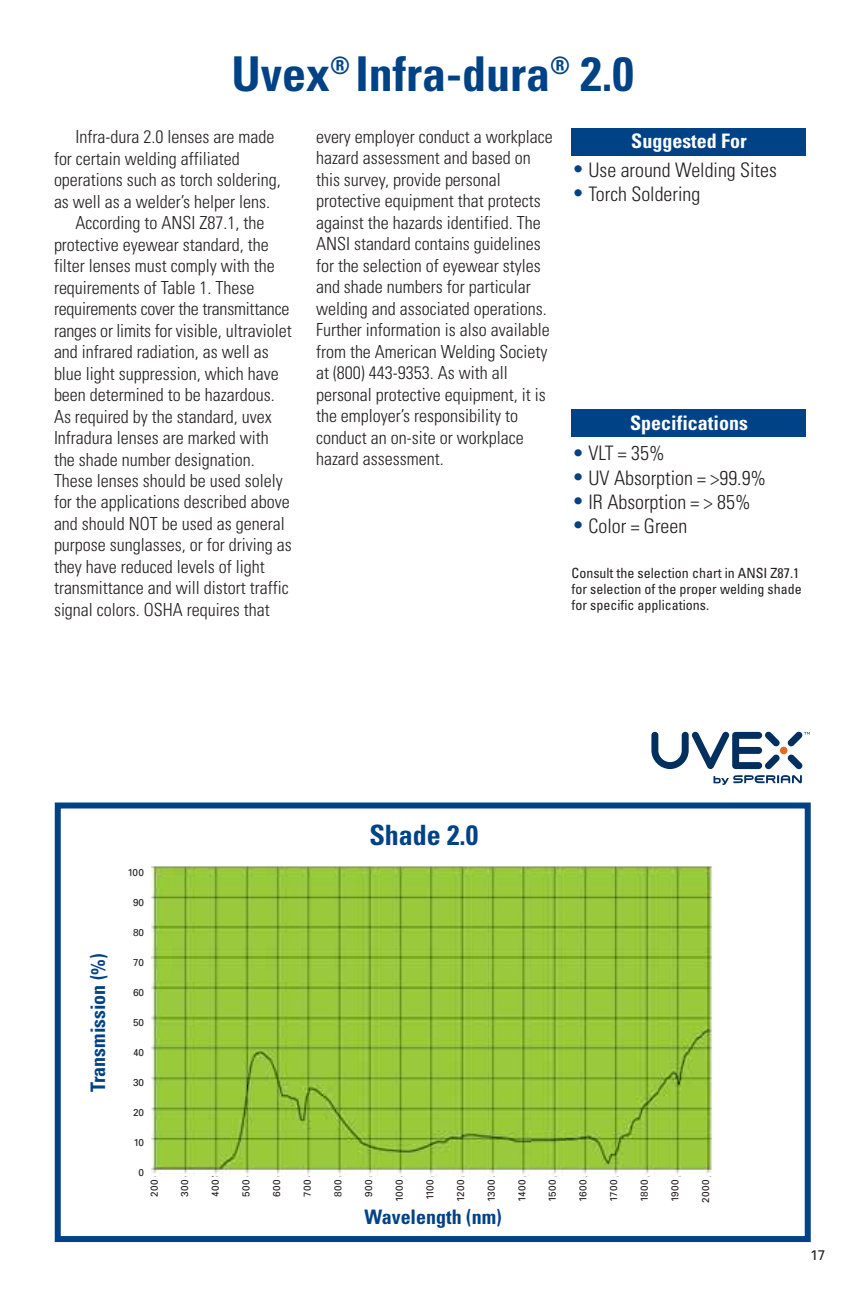
<style>
.page{position:relative;width:864px;height:1296px;background:#fff}
.page>*{position:absolute;margin:0;border:0;box-sizing:border-box;transform-origin:0 0}
.t1{font:700 condensed 48px "Univers";color:#004286}
.t2{font:700 condensed 28px "Univers";color:#004286}
.t3{font:300 condensed 20px "Univers";color:#231f20}
.t4{font:700 condensed 20px "Univers";color:#004286}
.t5{font:700 condensed 20px "Univers";color:#fff}
.t6{font:300 condensed 18px/21.4px "Univers";color:#231f20}
.t7{font:condensed 14px/16px "Univers";color:#231f20}
.t8{font:14px "Univers";color:#231f20}
.t9{font:10px "Univers";color:#231f20}
.s1{color:#004286}
</style>
<div class="page">
<div style="left:55px;top:803px;width:756px;height:439px;border:6px solid #004286"></div>
<div style="left:572px;top:128px;width:234px;height:28px;background:#004286"></div>
<div style="left:572px;top:410px;width:234px;height:27px;background:#004286"></div>
<svg style="left:714px;top:775px;width:88px;height:10px"></svg>
<svg style="left:651px;top:732px;width:159px;height:37px"></svg>
<img style="left:151px;top:866px;width:561px;height:310px">
<h1 class="t1" style="left:232px;top:56px;width:404px">Uvex<sup>®</sup> Infra-dura<sup>®</sup> 2.0</h1>
<p class="t6" style="left:76px;top:128px;width:200px">Infra-dura 2.0 lenses are made</p>
<p class="t6" style="left:54px;top:149px;width:187px">for certain welding affiliated</p>
<p class="t6" style="left:54px;top:171px;width:228px">operations such as torch soldering,</p>
<p class="t6" style="left:54px;top:192px;width:218px">as well as a welder’s helper lens.</p>
<p class="t6" style="left:76px;top:214px;width:190px">According to ANSI Z87.1, the</p>
<p class="t6" style="left:54px;top:235px;width:216px">protective eyewear standard, the</p>
<p class="t6" style="left:54px;top:257px;width:222px">filter lenses must comply with the</p>
<p class="t6" style="left:54px;top:278px;width:202px">requirements of Table 1. These</p>
<p class="t6" style="left:54px;top:300px;width:237px">requirements cover the transmittance</p>
<p class="t6" style="left:54px;top:321px;width:239px">ranges or limits for visible, ultraviolet</p>
<p class="t6" style="left:54px;top:343px;width:216px">and infrared radiation, as well as</p>
<p class="t6" style="left:54px;top:364px;width:226px">blue light suppression, which have</p>
<p class="t6" style="left:54px;top:386px;width:222px">been determined to be hazardous.</p>
<p class="t6" style="left:54px;top:407px;width:219px">As required by the standard, uvex</p>
<p class="t6" style="left:54px;top:429px;width:216px">Infradura lenses are marked with</p>
<p class="t6" style="left:54px;top:450px;width:202px">the shade number designation.</p>
<p class="t6" style="left:54px;top:472px;width:230px">These lenses should be used solely</p>
<p class="t6" style="left:54px;top:493px;width:237px">for the applications described above</p>
<p class="t6" style="left:54px;top:515px;width:232px">and should NOT be used as general</p>
<p class="t6" style="left:54px;top:536px;width:239px">purpose sunglasses, or for driving as</p>
<p class="t6" style="left:54px;top:558px;width:212px">they have reduced levels of light</p>
<p class="t6" style="left:54px;top:579px;width:236px">transmittance and will distort traffic</p>
<p class="t6" style="left:54px;top:601px;width:217px">signal colors. OSHA requires that</p>
<p class="t6" style="left:316px;top:128px;width:238px">every employer conduct a workplace hazard assessment and based on this survey, provide personal protective equipment that protects against the hazards identified. The ANSI standard contains guidelines for the selection of eyewear styles and shade numbers for particular welding and associated operations.<br>Further information is also available from the American Welding Society at (800) 443-9353. As with all personal protective equipment, it is the employer’s responsibility to conduct an on-site or workplace hazard assessment.</p>
<p class="t5" style="left:631px;top:134px;width:117px">Suggested For</p>
<p class="t3" style="left:572px;top:162px;width:206px"><span class="s1">•</span> Use around Welding Sites</p>
<p class="t3" style="left:572px;top:187px;width:130px"><span class="s1">•</span> Torch Soldering</p>
<p class="t5" style="left:630px;top:416px;width:119px">Specifications</p>
<p class="t3" style="left:572px;top:446px;width:94px"><span class="s1">•</span> VLT = 35%</p>
<p class="t3" style="left:572px;top:470px;width:196px"><span class="s1">•</span> UV Absorption = &gt;99.9%</p>
<p class="t3" style="left:572px;top:495px;width:180px"><span class="s1">•</span> IR Absorption = &gt; 85%</p>
<p class="t3" style="left:572px;top:519px;width:117px"><span class="s1">•</span> Color = Green</p>
<p class="t7" style="left:572px;top:566px;width:232px">Consult the selection chart in ANSI Z87.1 for selection of the proper welding shade for specific applications.</p>
<p class="t4" style="left:91px;top:1092px;width:140px;rotate:-90deg">Transmission (%)</p>
<p class="t9" style="left:128px;top:868px;width:18px">100</p>
<p class="t9" style="left:133px;top:898px;width:13px">90</p>
<p class="t9" style="left:133px;top:928px;width:13px">80</p>
<p class="t9" style="left:133px;top:958px;width:13px">70</p>
<p class="t9" style="left:133px;top:988px;width:13px">60</p>
<p class="t9" style="left:133px;top:1018px;width:13px">50</p>
<p class="t9" style="left:133px;top:1048px;width:13px">40</p>
<p class="t9" style="left:133px;top:1078px;width:13px">30</p>
<p class="t9" style="left:133px;top:1108px;width:13px">20</p>
<p class="t9" style="left:134px;top:1138px;width:12px">10</p>
<p class="t9" style="left:139px;top:1168px;width:7px">0</p>
<h2 class="t2" style="left:369px;top:825px;width:110px">Shade 2.0</h2>
<p class="t9" style="left:150px;top:1197px;width:19px;rotate:-90deg">200</p>
<p class="t9" style="left:181px;top:1197px;width:19px;rotate:-90deg">300</p>
<p class="t9" style="left:212px;top:1197px;width:19px;rotate:-90deg">400</p>
<p class="t9" style="left:242px;top:1197px;width:19px;rotate:-90deg">500</p>
<p class="t9" style="left:273px;top:1197px;width:19px;rotate:-90deg">600</p>
<p class="t9" style="left:304px;top:1197px;width:19px;rotate:-90deg">700</p>
<p class="t9" style="left:334px;top:1197px;width:19px;rotate:-90deg">800</p>
<p class="t9" style="left:365px;top:1197px;width:19px;rotate:-90deg">900</p>
<p class="t9" style="left:396px;top:1202px;width:24px;rotate:-90deg">1000</p>
<p class="t9" style="left:426px;top:1200px;width:22px;rotate:-90deg">1100</p>
<p class="t9" style="left:457px;top:1202px;width:24px;rotate:-90deg">1200</p>
<p class="t9" style="left:487px;top:1202px;width:24px;rotate:-90deg">1300</p>
<p class="t9" style="left:518px;top:1202px;width:24px;rotate:-90deg">1400</p>
<p class="t9" style="left:549px;top:1202px;width:24px;rotate:-90deg">1500</p>
<p class="t9" style="left:579px;top:1202px;width:24px;rotate:-90deg">1600</p>
<p class="t9" style="left:610px;top:1202px;width:24px;rotate:-90deg">1700</p>
<p class="t9" style="left:641px;top:1202px;width:24px;rotate:-90deg">1800</p>
<p class="t9" style="left:671px;top:1202px;width:24px;rotate:-90deg">1900</p>
<p class="t9" style="left:702px;top:1203px;width:25px;rotate:-90deg">2000</p>
<p class="t4" style="left:364px;top:1210px;width:139px">Wavelength (nm)</p>
<p class="t8" style="left:810px;top:1249px;width:17px">17</p>
</div>
